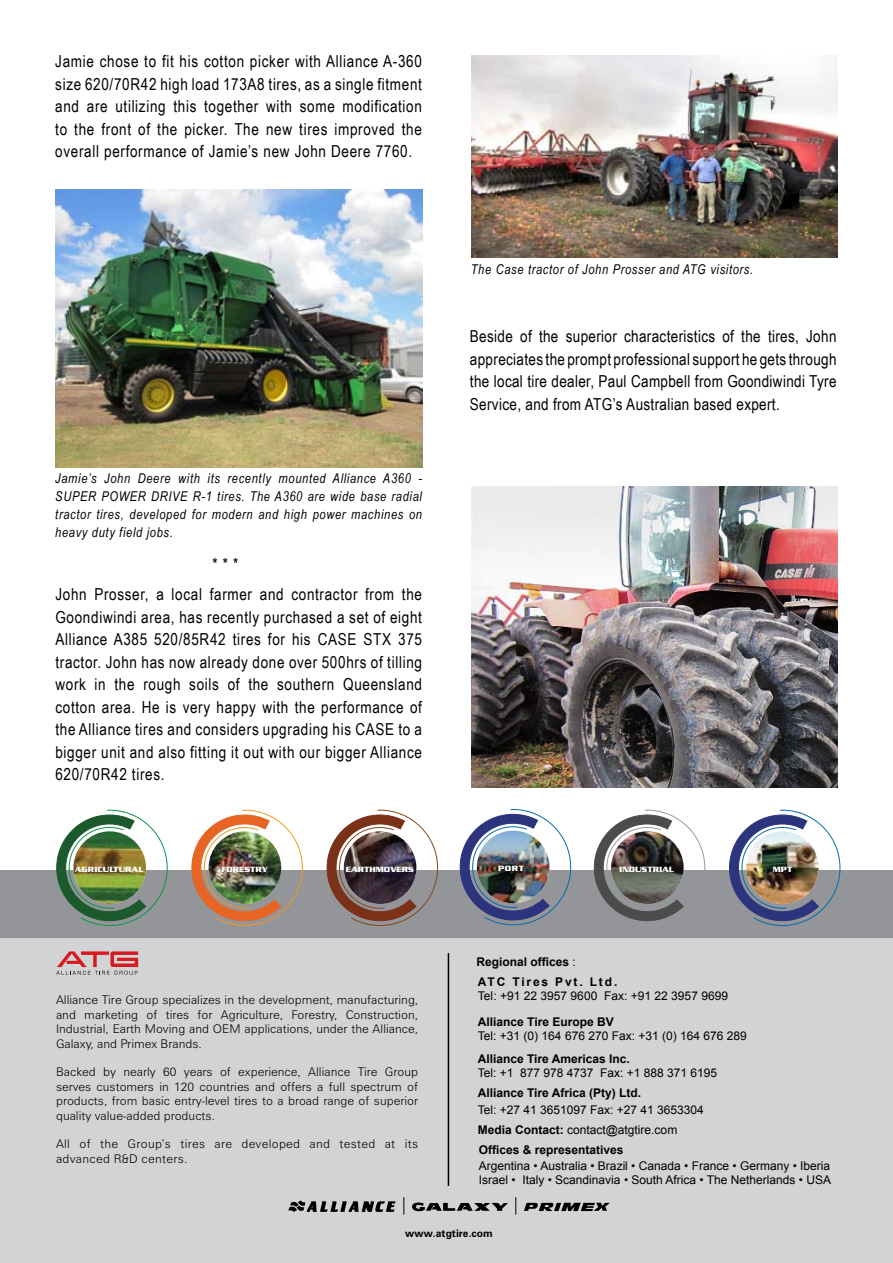
<style>
.page{position:relative;width:893px;height:1263px;background:#fff}
.page>*{position:absolute;margin:0;border:0;box-sizing:border-box;transform-origin:0 0}
.t1{font:16.5px/22.5px "Arial Narrow";letter-spacing:.04em;color:#000}
.t2{font:italic 13.5px/18px "Arial Narrow";letter-spacing:.05em;color:#000}
.t3{font:300 12px/14.4px "Zurich BT";color:#000}
.t4{font:12px/14.4px "Arial";color:#000;text-align:right}
.t5{font:700 12px "Arial";color:#000}
.t6{font:300 12px/14.4px "Zurich BT";letter-spacing:.025em;color:#000}
.t7{font:700 10.5px "Zurich BT";color:#000}
.t8{font:700 8.25px "Serpentine Std";color:#fff}
.s1{font-weight:400}
.s2{font-weight:700}
</style>
<div class="page">
<div style="left:0;top:870px;width:893px;height:151px;background:#939598"></div>
<div style="left:0;top:938px;width:893px;height:325px;background:#d1d3d4"></div>
<svg style="left:288px;top:1200px;width:108px;height:12px"></svg>
<svg style="left:524px;top:1203px;width:86px;height:8px"></svg>
<svg style="left:412px;top:1202px;width:96px;height:9px"></svg>
<svg style="left:404px;top:1197px;width:1px;height:17px"></svg>
<svg style="left:515px;top:1197px;width:1px;height:17px"></svg>
<hr style="left:448px;top:953px;width:1px;height:233px;background:#000">
<svg style="left:729px;top:809px;width:112px;height:117px"></svg>
<img style="left:746px;top:831px;width:73px;height:73px;border-radius:36px">
<svg style="left:56px;top:809px;width:112px;height:117px"></svg>
<img style="left:73px;top:831px;width:73px;height:73px;border-radius:36px">
<svg style="left:191px;top:809px;width:112px;height:117px"></svg>
<img style="left:209px;top:831px;width:72px;height:73px">
<svg style="left:326px;top:809px;width:112px;height:117px"></svg>
<img style="left:344px;top:831px;width:72px;height:73px;border-radius:36px">
<svg style="left:593px;top:809px;width:113px;height:113px"></svg>
<img style="left:611px;top:831px;width:73px;height:73px;border-radius:36px">
<svg style="left:459px;top:809px;width:113px;height:117px"></svg>
<img style="left:477px;top:831px;width:72px;height:72px;border-radius:36px">
<svg style="left:56px;top:951px;width:82px;height:24px"></svg>
<img style="left:471px;top:487px;width:367px;height:301px">
<img style="left:471px;top:55px;width:367px;height:203px">
<img style="left:55px;top:189px;width:368px;height:278px">
<p class="t1" style="left:55px;top:50px;width:368px;text-align:right">Jamie chose to fit his cotton picker with Alliance A-360 size 620/70R42 high load 173 8A tires, as a single fitment modification</p>
<p class="t1" style="left:55px;top:95px;width:368px">and<br>to the front of the picker. The new tires improved the overall performance of Jamie s’ new John Deere 7760.</p>
<p class="t1" style="left:115px;top:95px;width:52px">utilizing</p>
<p class="t1" style="left:173px;top:95px;width:25px">this</p>
<p class="t1" style="left:204px;top:95px;width:56px">together</p>
<p class="t1" style="left:266px;top:95px;width:28px">with</p>
<p class="t1" style="left:87px;top:95px;width:22px">are</p>
<p class="t1" style="left:300px;top:95px;width:37px">some</p>
<p class="t2" style="left:383px;top:469px;width:29px">A360</p>
<p class="t2" style="left:55px;top:469px;width:368px">Jamie s’<br>SUPER POWER DRIVE R-1 tires. The A360 are wide base radial tractor tires, developed for modern and high power machines on heavy duty field jobs.</p>
<p class="t1" style="left:213px;top:552px;width:27px">***</p>
<p class="t2" style="left:104px;top:469px;width:28px">John</p>
<p class="t2" style="left:138px;top:469px;width:34px">Deere</p>
<p class="t2" style="left:178px;top:469px;width:23px">with</p>
<p class="t2" style="left:208px;top:469px;width:14px">its</p>
<p class="t2" style="left:228px;top:469px;width:45px">recently</p>
<p class="t2" style="left:279px;top:469px;width:49px">mounted</p>
<p class="t2" style="left:333px;top:469px;width:45px">Alliance</p>
<p class="t2" style="left:418px;top:469px;width:5px">-</p>
<p class="t1" style="left:210px;top:583px;width:44px">farmer</p>
<p class="t1" style="left:365px;top:583px;width:31px">from</p>
<p class="t1" style="left:55px;top:583px;width:33px">John</p>
<p class="t1" style="left:55px;top:605px;width:368px">Goondiwindi area, has recently purchased a set of eight</p>
<p class="t1" style="left:55px;top:628px;width:368px">Alliance A385 520/85R42 tires for his CASE STX 375</p>
<p class="t1" style="left:55px;top:650px;width:368px">tractor. John has now already done over 500hrs of tilling</p>
<p class="t1" style="left:343px;top:673px;width:80px">Queensland</p>
<p class="t1" style="left:94px;top:583px;width:71px">Prosser a,</p>
<p class="t1" style="left:172px;top:583px;width:32px">local</p>
<p class="t1" style="left:260px;top:583px;width:25px">and</p>
<p class="t1" style="left:402px;top:583px;width:22px">the</p>
<p class="t1" style="left:291px;top:583px;width:68px">contractor</p>
<p class="t1" style="left:228px;top:673px;width:13px">of</p>
<p class="t1" style="left:55px;top:673px;width:368px">work<br>cotton area. He is very happy with the performance of the Alliance tires and considers upgrading his CASE to a bigger unit and also fitting it out with our bigger Alliance 620/70R42 tires.</p>
<p class="t1" style="left:95px;top:673px;width:13px">in</p>
<p class="t1" style="left:115px;top:673px;width:22px">the</p>
<p class="t1" style="left:143px;top:673px;width:39px">rough</p>
<p class="t1" style="left:189px;top:673px;width:31px">soils</p>
<p class="t1" style="left:248px;top:673px;width:22px">the</p>
<p class="t1" style="left:277px;top:673px;width:59px">southern</p>
<p class="t8" style="left:75px;top:864px;width:70px">AGRICULTURAL</p>
<p class="t8" style="left:221px;top:864px;width:48px">FORESTRY</p>
<p class="t8" style="left:346px;top:864px;width:70px">EARTHMOVERS</p>
<p class="t3" style="left:56px;top:993px;width:364px;text-align:right">Alliance Tire Group specializes in the development, manufacturing,<br>Construction,</p>
<p class="t3" style="left:146px;top:1007px;width:12px">of</p>
<p class="t3" style="left:198px;top:1007px;width:16px">for</p>
<p class="t3" style="left:84px;top:1007px;width:55px">marketing</p>
<p class="t3" style="left:166px;top:1007px;width:25px">tires</p>
<p class="t3" style="left:221px;top:1007px;width:64px">Agriculture,</p>
<p class="t3" style="left:56px;top:1007px;width:364px">and<br>Industrial, Earth Moving and OEM applications, under the Alliance,<br>Galaxy, and Primex Brands.</p>
<p class="t3" style="left:385px;top:1065px;width:35px">Group</p>
<p class="t3" style="left:291px;top:1007px;width:47px">Forestry,</p>
<p class="t3" style="left:220px;top:1065px;width:12px">of</p>
<p class="t3" style="left:238px;top:1065px;width:64px">experience,</p>
<p class="t3" style="left:308px;top:1065px;width:44px">Alliance</p>
<p class="t3" style="left:358px;top:1065px;width:21px">Tire</p>
<p class="t3" style="left:56px;top:1065px;width:364px">Backed<br>serves customers in 120 countries and offers a full spectrum of products, from basic entry-level tires to a broad range of superior quality value-added products.</p>
<p class="t3" style="left:405px;top:1137px;width:15px">its</p>
<p class="t3" style="left:103px;top:1065px;width:14px">by</p>
<p class="t3" style="left:123px;top:1065px;width:34px">nearly</p>
<p class="t3" style="left:163px;top:1065px;width:15px">60</p>
<p class="t3" style="left:184px;top:1065px;width:30px">years</p>
<p class="t3" style="left:80px;top:1137px;width:13px">of</p>
<p class="t3" style="left:128px;top:1137px;width:45px">Group s’</p>
<p class="t3" style="left:180px;top:1137px;width:26px">tires</p>
<p class="t6" style="left:56px;top:1137px;width:133px">All<br>advanced R D&amp; centers.</p>
<p class="t3" style="left:100px;top:1137px;width:19px">the</p>
<p class="t6" style="left:241px;top:1137px;width:60px">developed</p>
<p class="t3" style="left:310px;top:1137px;width:22px">and</p>
<p class="t3" style="left:340px;top:1137px;width:37px">tested</p>
<p class="t3" style="left:385px;top:1137px;width:12px">at</p>
<p class="t3" style="left:215px;top:1137px;width:19px">are</p>
<p class="t2" style="left:471px;top:260px;width:284px">The Case tractor of John Prosser and ATG visitors.</p>
<p class="t1" style="left:470px;top:324px;width:368px;text-align:justify">Beside of the superior characteristics of the tires, John appreciatesthepromptprofessionalsupporthegetsthrough the local tire dealer, Paul Campbell from Goondiwindi Tyre Service, and from ATG s’ Australian based expert.</p>
<p class="t8" style="left:498px;top:863px;width:28px">PORT</p>
<p class="t8" style="left:619px;top:864px;width:56px">INDUSTRIAL</p>
<p class="t8" style="left:773px;top:864px;width:21px">MPT</p>
<p class="t5" style="left:476px;top:953px;width:101px">Regional offices <span class="s1">:</span></p>
<p class="t5" style="left:478px;top:974px;width:29px">ATC</p>
<p class="t5" style="left:512px;top:974px;width:37px">Tires</p>
<p class="t5" style="left:555px;top:974px;width:29px">Pvt.</p>
<p class="t5" style="left:590px;top:974px;width:29px">Ltd.</p>
<p class="t4" style="left:478px;top:989px;width:121px">Tel: +91 22 3957 9600</p>
<p class="t4" style="left:604px;top:989px;width:126px">Fax: +91 22 3957 9699</p>
<p class="t5" style="left:478px;top:1014px;width:137px">Alliance Tire Europe BV</p>
<p class="t4" style="left:478px;top:1029px;width:270px">Tel: +31 (0) 164 676 270 Fax: +31 (0) 164 676 289</p>
<p class="t5" style="left:478px;top:1051px;width:154px">Alliance Tire Americas Inc.</p>
<p class="t4" style="left:600px;top:1065px;width:119px">Fax: +1 888 371 6195</p>
<p class="t4" style="left:478px;top:1065px;width:37px">Tel: +1</p>
<p class="t4" style="left:520px;top:1065px;width:75px">877 978 4737</p>
<p class="t5" style="left:478px;top:1085px;width:165px">Alliance Tire Africa (Pty) Ltd.</p>
<p class="t4" style="left:478px;top:1102px;width:228px">Tel: +27 41 3651097 Fax: +27 41 3653304</p>
<p class="t4" style="left:478px;top:1123px;width:201px"><span class="s2">Media Contact:</span> contact@atgtire.com</p>
<p class="t4" style="left:479px;top:1158px;width:354px">Argentina • Australia • Brazil • Canada • France • Germany • Iberia<br>Italy • Scandinavia • South Africa • The Netherlands • USA</p>
<p class="t5" style="left:479px;top:1142px;width:146px">Offices &amp; representatives</p>
<p class="t4" style="left:479px;top:1172px;width:38px">Israel •</p>
<p class="t7" style="left:405px;top:1227px;width:89px">www.atgtire.com</p>
</div>
